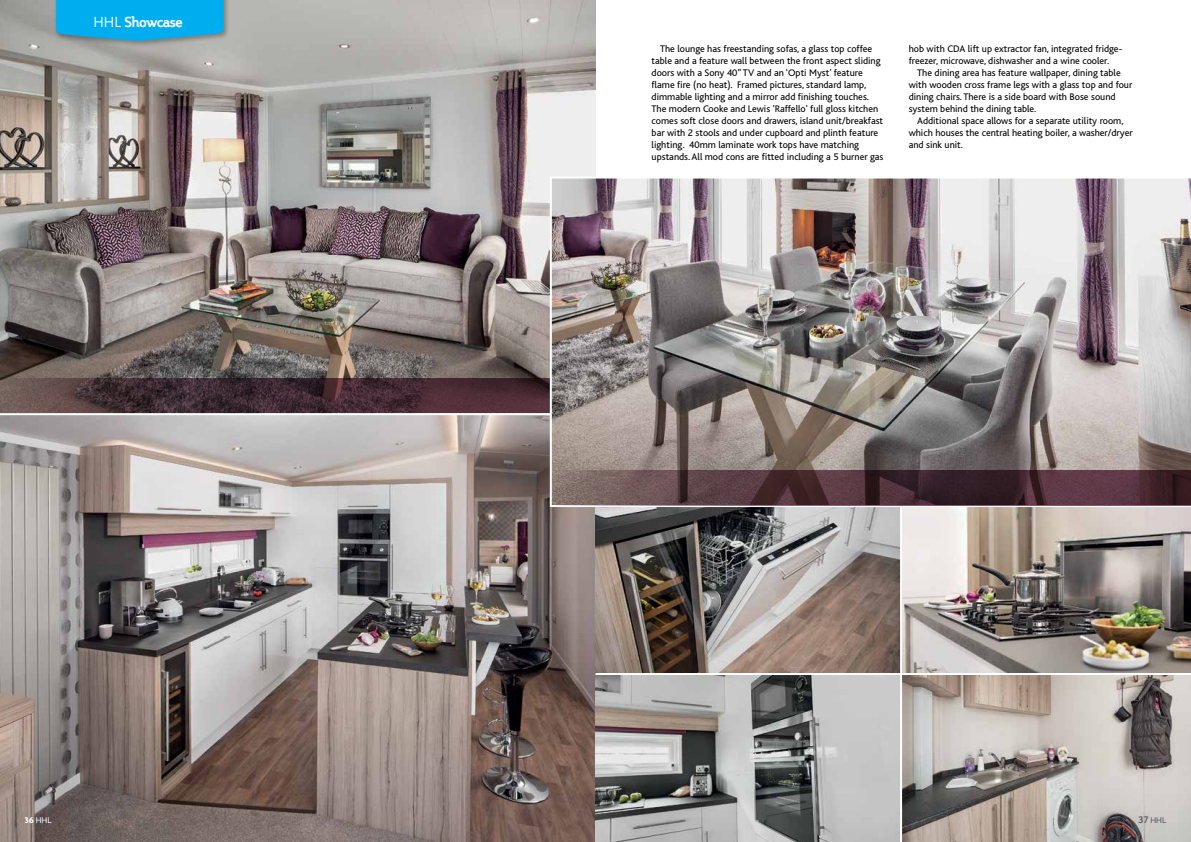
<style>
.page{position:relative;width:1191px;height:842px;background:#fff}
.page>*{position:absolute;margin:0;border:0;box-sizing:border-box;transform-origin:0 0}
.t1{font:700 13.8px "Steinem";color:#fff}
.t2{font:10px/12px "Bliss";color:#000}
.t3{font:9px "Agenda";color:#58595b}
.t4{font:9px "Agenda";color:#fff}
.s1{font-family:"Bliss";font-weight:300;font-size:15.4px}
.s2{font-weight:700}
.s3{font-family:"Steinem";font-weight:700}
</style>
<div class="page">
<img style="left:595px;top:507px;width:596px;height:335px">
<img style="left:0;top:0;width:595px;height:842px">
<div style="left:54px;top:0;width:176px;height:48px;background:#000;opacity:.3"></div>
<svg style="left:56px;top:0;width:167px;height:41px;background:#0daae5"></svg>
<hr style="left:0;top:413px;width:550px;height:2px;background:#fff">
<hr style="left:900px;top:506px;width:2px;height:336px;background:#fff">
<hr style="left:595px;top:673px;width:596px;height:2px;background:#fff">
<svg style="left:0;top:378px;width:550px;height:35px;background:#483137"></svg>
<img style="left:550px;top:177px;width:641px;height:330px">
<svg style="left:553px;top:470px;width:638px;height:35px;background:#51373d"></svg>
<h1 class="t1" style="left:93px;top:14px;width:90px"><span class="s1">HHL</span> Showcase</h1>
<p class="t4" style="left:25px;top:815px;width:28px"><span class="s2">36</span> HHL</p>
<p class="t2" style="left:651px;top:42px;width:233px;text-indent:8px">The lounge has freestanding sofas, a glass top coffee table and a feature wall between the front aspect sliding doors with a Sony 40” TV and an ‘Opti Myst’ feature flame fire (no heat). Framed pictures, standard lamp, dimmable lighting and a mirror add finishing touches.<br>The modern Cooke and Lewis 'Raffello' full gloss kitchen comes soft close doors and drawers, island unit/breakfast bar with 2 stools and under cupboard and plinth feature lighting. 40mm laminate work tops have matching upstands. All mod cons are fitted including a 5 burner gas</p>
<p class="t2" style="left:908px;top:42px;width:215px">hob with CDA lift up extractor fan, integrated fridge&shy;freezer, microwave, dishwasher and a wine cooler.</p>
<p class="t2" style="left:908px;top:66px;width:225px;text-indent:8px">The dining area has feature wallpaper, dining table with wooden cross frame legs with a glass top and four dining chairs. There is a side board with Bose sound system behind the dining table.</p>
<p class="t2" style="left:908px;top:114px;width:225px;text-indent:8px">Additional space allows for a separate utility room, which houses the central heating boiler, a washer/dryer and sink unit.</p>
<p class="t3" style="left:1138px;top:815px;width:29px"><span class="s3">37</span> HHL</p>
</div>
